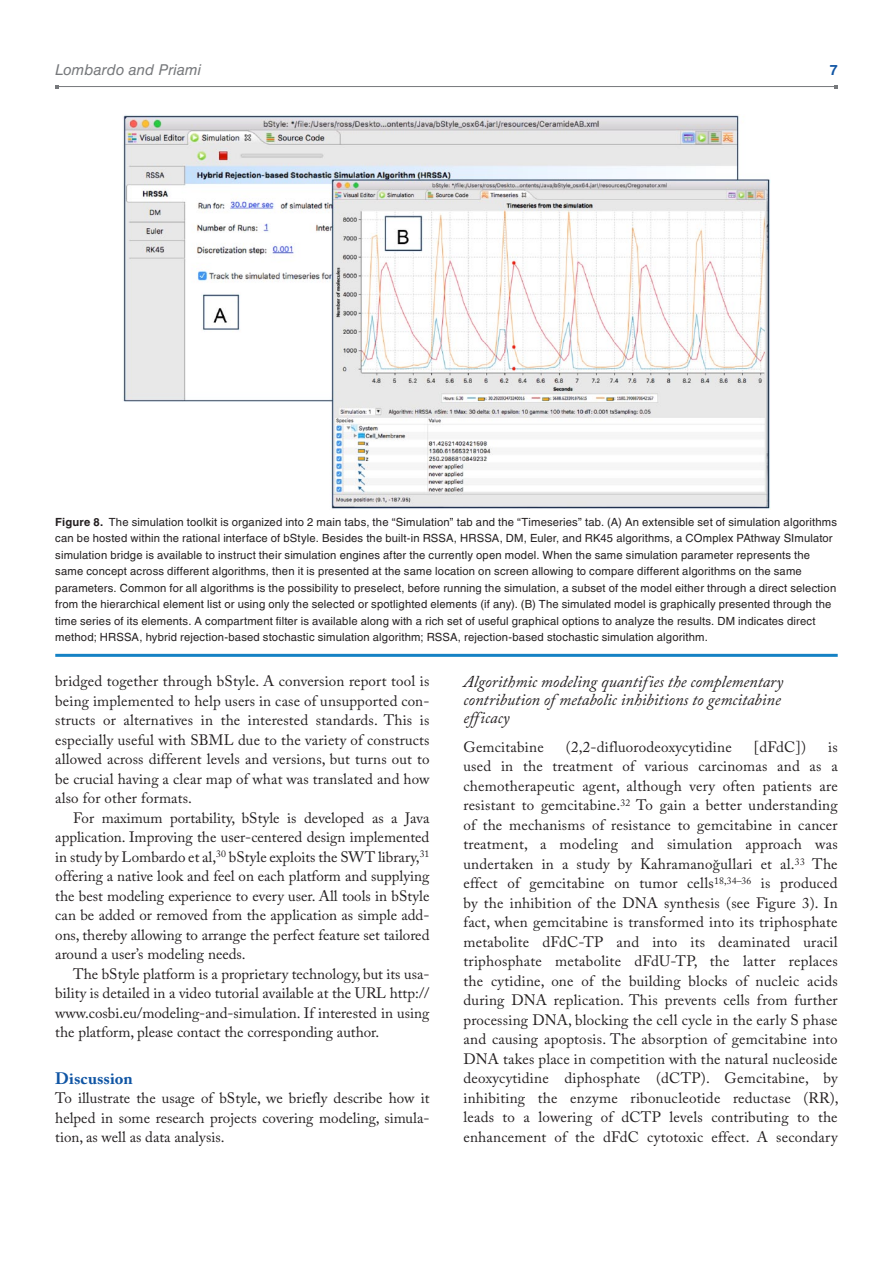
<style>
.page{position:relative;width:893px;height:1263px;background:#fff}
.page>*{position:absolute;margin:0;border:0;box-sizing:border-box;transform-origin:0 0}
.t1{font:italic 16.5px/18px "Adobe Caslon Pro";color:#231f20}
.t2{font:700 16.5px "Adobe Caslon Pro";letter-spacing:.005em;color:#1055a4}
.t3{font:15px/19.5px "Adobe Caslon Pro";letter-spacing:.005em;color:#231f20;text-align:justify}
.t4{font:italic 15px "Helvetica LT Std";color:#76787b}
.t5{font:700 14.25px "Helvetica LT Std";color:#1055a4}
.t6{font:11.25px/16.5px "Helvetica LT Std";letter-spacing:.015em;color:#231f20}
.s1{font-weight:700}
</style>
<div class="page">
<hr style="left:57px;top:86px;width:779px;height:1px;background:#76787b">
<hr style="left:55px;top:654px;width:783px;height:3px;background:#1582c5">
<img style="left:123px;top:115px;width:647px;height:394px">
<p class="t4" style="left:55px;top:61px;width:147px">Lombardo and Priami</p>
<p class="t5" style="left:830px;top:61px;width:9px">7</p>
<p class="t6" style="left:55px;top:513px;width:783px"><span class="s1">Figure 8.</span> The simulation toolkit is organized into 2 main tabs, the “Simulation” tab and the “Timeseries” tab. (A) An extensible set of simulation algorithms can be hosted within the rational interface of bStyle. Besides the built-in RSSA, HRSSA, DM, Euler, and RK45 algorithms, a COmplex PAthway SImulator simulation bridge is available to instruct their simulation engines after the currently open model. When the same simulation parameter represents the same concept across different algorithms, then it is presented at the same location on screen allowing to compare different algorithms on the same parameters. Common for all algorithms is the possibility to preselect, before running the simulation, a subset of the model either through a direct selection from the hierarchical element list or using only the selected or spotlighted elements (if any). (B) The simulated model is graphically presented through the time series of its elements. A compartment filter is available along with a rich set of useful graphical options to analyze the results. DM indicates direct method; HRSSA, hybrid rejection-based stochastic simulation algorithm; RSSA, rejection-based stochastic simulation algorithm.</p>
<p class="t3" style="left:55px;top:671px;width:376px">bridged together through bStyle. A conversion report tool is being implemented to help users in case of unsupported con&shy;structs or alternatives in the interested standards. This is especially useful with SBML due to the variety of constructs allowed across different levels and versions, but turns out to be crucial having a clear map of what was translated and how also for other formats.</p>
<p class="t3" style="left:55px;top:808px;width:376px;text-indent:18px">For maximum portability, bStyle is developed as a Java application. Improving the user-centered design implemented in study by Lombardo et al,<sup>30</sup> bStyle exploits the SWT library,<sup>31 </sup>offering a native look and feel on each platform and supplying the best modeling experience to every user. All tools in bStyle can be added or removed from the application as simple add&shy;ons, thereby allowing to arrange the perfect feature set tailored around a user’s modeling needs.</p>
<p class="t3" style="left:55px;top:964px;width:376px;text-indent:18px">The bStyle platform is a proprietary technology, but its usa&shy;bility is detailed in a video tutorial available at the URL http:// www.cosbi.eu/modeling-and-simulation. If interested in using the platform, please contact the corresponding author.</p>
<p class="t2" style="left:55px;top:1068px;width:79px">Discussion</p>
<p class="t3" style="left:55px;top:1088px;width:376px">To illustrate the usage of bStyle, we briefly describe how it helped in some research projects covering modeling, simula&shy;tion, as well as data analysis.</p>
<p class="t1" style="left:463px;top:672px;width:321px">Algorithmic modeling quantifies the complementary contribution of metabolic inhibitions to gemcitabine efficacy</p>
<p class="t3" style="left:463px;top:737px;width:82px">Gemcitabine</p>
<p class="t3" style="left:566px;top:737px;width:167px">(2,2-difluorodeoxycytidine</p>
<p class="t3" style="left:754px;top:737px;width:54px">[dFdC])</p>
<p class="t3" style="left:463px;top:737px;width:377px;text-indent:365px">is used in the treatment of various carcinomas and as a chemotherapeutic agent, although very often patients are resistant to gemcitabine.<sup>32</sup> To gain a better understanding of the mechanisms of resistance to gemcitabine in cancer treatment, a modeling and simulation approach was undertaken in a study by Kahramanoğullari et al.<sup>33</sup> The effect of gemcitabine on tumor cells<sup>18,34–36</sup> is produced by the inhibition of the DNA synthesis (see Figure 3). In fact, when gemcitabine is transformed into its triphosphate metabolite dFdC-TP and into its deaminated uracil triphosphate metabolite dFdU-TP, the latter replaces the cytidine, one of the building blocks of nucleic acids during DNA replication. This prevents cells from further processing DNA, blocking the cell cycle in the early S phase and causing apoptosis. The absorption of gemcitabine into DNA takes place in competition with the natural nucleoside deoxycytidine diphosphate (dCTP). Gemcitabine, by inhibiting the enzyme ribonucleotide reductase (RR), leads to a lowering of dCTP levels contributing to the enhancement of the dFdC cytotoxic effect. A secondary</p>
</div>
